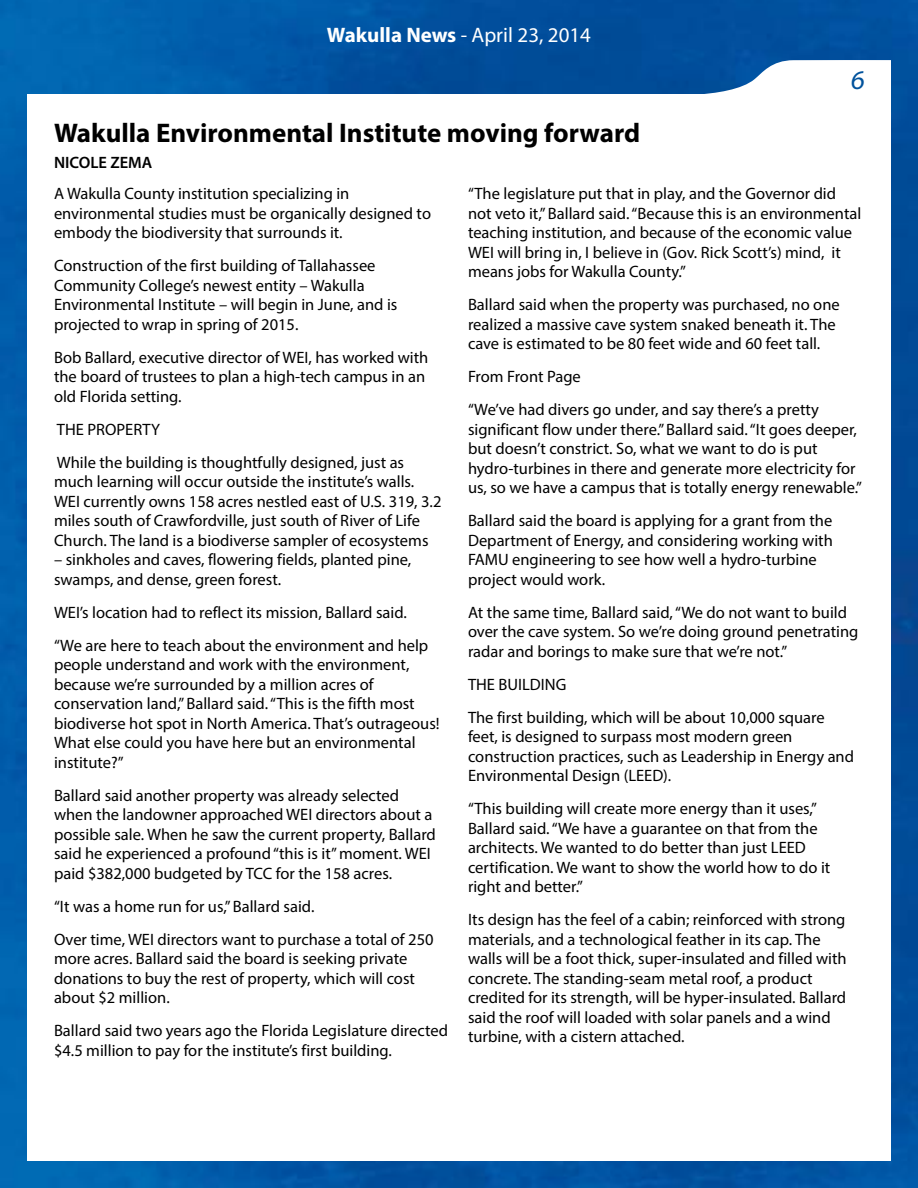
<style>
.page{position:relative;width:918px;height:1188px;background:#fff}
.page>*{position:absolute;margin:0;border:0;box-sizing:border-box;transform-origin:0 0}
.t1{font:700 27px "Myriad Pro";color:#000}
.t2{font:27px "Myriad Pro";color:#00529c}
.t3{font:21px "Myriad Pro";color:#fff}
.t4{font:16.5px/19.5px "Myriad Pro";color:#000}
.t5{font:600 16.5px "Myriad Pro";color:#000}
.s1{font-weight:700}
</style>
<div class="page">
<img style="left:0;top:0;width:918px;height:1188px">
<svg style="left:626px;top:60px;width:265px;height:34px"></svg>
<div style="left:27px;top:94px;width:864px;height:1067px;background:#fff"></div>
<p class="t3" style="left:327px;top:22px;width:266px"><span class="s1">Wakulla News</span> - April 23, 2014</p>
<h1 class="t2" style="left:850px;top:64px;width:19px">6</h1>
<h1 class="t1" style="left:54px;top:115px;width:588px">Wakulla Environmental Institute moving forward</h1>
<p class="t5" style="left:54px;top:152px;width:100px">NICOLE ZEMA</p>
<p class="t4" style="left:54px;top:184px;width:379px">A Wakulla County institution specializing in environmental studies must be organically designed to embody the biodiversity that surrounds it.</p>
<p class="t4" style="left:54px;top:256px;width:345px">Construction of the first building of Tallahassee Community College’s newest entity – Wakulla Environmental Institute – will begin in June, and is projected to wrap in spring of 2015.</p>
<p class="t4" style="left:54px;top:347px;width:376px">Bob Ballard, executive director of WEI, has worked with the board of trustees to plan a high-tech campus in an old Florida setting.</p>
<p class="t4" style="left:57px;top:412px;width:349px;line-height:33px">THE PROPERTY<br>While the building is thoughtfully designed, just as</p>
<p class="t4" style="left:54px;top:472px;width:389px">much learning will occur outside the institute’s walls.<br>WEI currently owns 158 acres nestled east of U.S. 319, 3.2 miles south of Crawfordville, just south of River of Life Church. The land is a biodiverse sampler of ecosystems</p>
<p class="t4" style="left:54px;top:550px;width:359px">– sinkholes and caves, flowering fields, planted pine, swamps, and dense, green forest.</p>
<p class="t4" style="left:54px;top:595px;width:376px;line-height:33px">WEI’s location had to reflect its mission, Ballard said. “We are here to teach about the environment and help</p>
<p class="t4" style="left:54px;top:655px;width:387px">people understand and work with the environment, because we’re surrounded by a million acres of conservation land,”Ballard said.“This is the fifth most biodiverse hot spot in North America. That’s outrageous!<br>What else could you have here but an environmental institute?”</p>
<p class="t4" style="left:54px;top:785px;width:383px">Ballard said another property was already selected when the landowner approached WEI directors about a possible sale. When he saw the current property, Ballard said he experienced a profound“this is it”moment. WEI paid $382,000 budgeted by TCC for the 158 acres.</p>
<p class="t4" style="left:54px;top:889px;width:381px;line-height:33px">“It was a home run for us,”Ballard said.<br>Over time, WEI directors want to purchase a total of 250</p>
<p class="t4" style="left:54px;top:949px;width:363px">more acres. Ballard said the board is seeking private donations to buy the rest of property, which will cost about $2 million.</p>
<p class="t4" style="left:54px;top:1021px;width:395px">Ballard said two years ago the Florida Legislature directed $4.5 million to pay for the institute’s first building.</p>
<p class="t4" style="left:468px;top:184px;width:395px">“The legislature put that in play, and the Governor did not veto it,”Ballard said.“Because this is an environmental teaching institution, and because of the economic value WEI will bring in, I believe in (Gov. Rick Scott’s) mind, it means jobs for Wakulla County.”</p>
<p class="t4" style="left:468px;top:295px;width:373px">Ballard said when the property was purchased, no one realized a massive cave system snaked beneath it. The cave is estimated to be 80 feet wide and 60 feet tall.</p>
<p class="t4" style="left:468px;top:360px;width:352px;line-height:33px">From Front Page<br>“We’ve had divers go under, and say there’s a pretty</p>
<p class="t4" style="left:468px;top:419px;width:396px">significant flow under there.”Ballard said.“It goes deeper, but doesn’t constrict. So, what we want to do is put hydro-turbines in there and generate more electricity for us, so we have a campus that is totally energy renewable.”</p>
<p class="t4" style="left:468px;top:511px;width:366px">Ballard said the board is applying for a grant from the Department of Energy, and considering working with FAMU engineering to see how well a hydro-turbine project would work.</p>
<p class="t4" style="left:468px;top:602px;width:392px">At the same time, Ballard said,“We do not want to build over the cave system. So we’re doing ground penetrating radar and borings to make sure that we’re not.”</p>
<p class="t4" style="left:468px;top:668px;width:358px;line-height:33px">THE BUILDING<br>The first building, which will be about 10,000 square</p>
<p class="t4" style="left:468px;top:727px;width:388px">feet, is designed to surpass most modern green construction practices, such as Leadership in Energy and<br>Environmental Design (LEED).</p>
<p class="t4" style="left:468px;top:799px;width:364px">“This building will create more energy than it uses,” Ballard said.“We have a guarantee on that from the architects. We wanted to do better than just LEED certification. We want to show the world how to do it right and better.”</p>
<p class="t4" style="left:468px;top:910px;width:380px">Its design has the feel of a cabin; reinforced with strong materials, and a technological feather in its cap. The walls will be a foot thick, super-insulated and filled with concrete. The standing-seam metal roof, a product credited for its strength, will be hyper-insulated. Ballard said the roof will loaded with solar panels and a wind turbine, with a cistern attached.</p>
</div>
